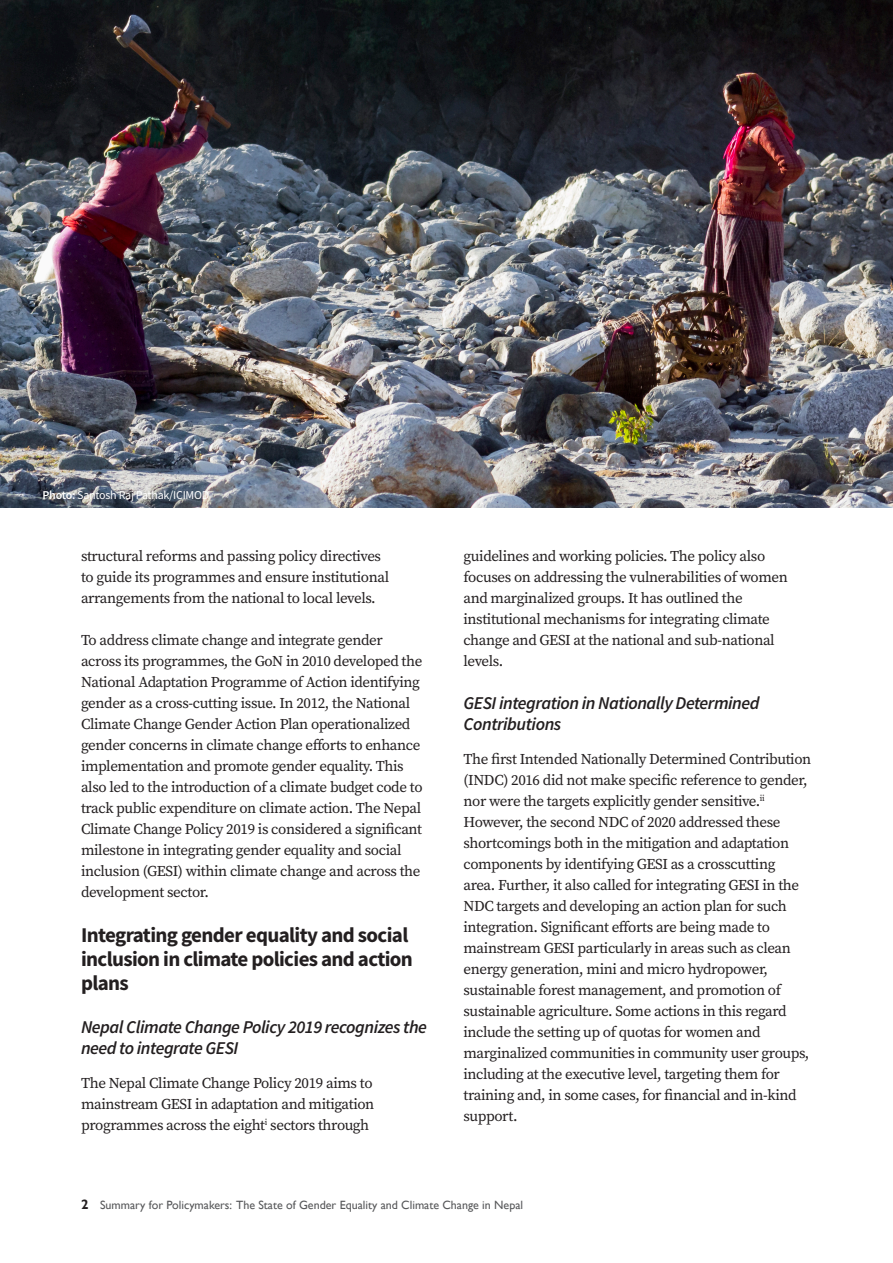
<style>
.page{position:relative;width:893px;height:1263px;background:#fff}
.page>*{position:absolute;margin:0;border:0;box-sizing:border-box;transform-origin:0 0}
.Head_I{font:700 21px/24px "Source Sans Pro";letter-spacing:-.03em;color:#231f20}
.Head_II{font:italic 600 18px/21.6px "Source Sans Pro";letter-spacing:-.025em;color:#231f20}
.Body_text{font:15px/21px "Source Serif Pro";letter-spacing:-.025em;color:#231f20}
.t1{font:12px "Gill Sans";color:#57585a}
.t2{font:12px "Source Sans Pro";letter-spacing:-.02em;color:#fff}
.s1{font-weight:600}
.s2{font-weight:700;font-size:13.5px;color:#231f20}
</style>
<div class="page">
<img style="left:0;top:0;width:893px;height:507px">
<p class="t2" style="left:43px;top:487px;width:168px"><span class="s1">Photo:</span> Santosh Raj Pathak/ICIMOD</p>
<p class="Body_text" style="left:81px;top:545px;width:310px">structural reforms and passing policy directives to guide its programmes and ensure institutional arrangements from the national to local levels.</p>
<p class="Body_text" style="left:81px;top:629px;width:343px">To address climate change and integrate gender across its programmes, the GoN in 2010 developed the National Adaptation Programme of Action identifying gender as a cross-cutting issue. In 2012, the National Climate Change Gender Action Plan operationalized gender concerns in climate change efforts to enhance implementation and promote gender equality. This also led to the introduction of a climate budget code to track public expenditure on climate action. The Nepal Climate Change Policy 2019 is considered a significant milestone in integrating gender equality and social inclusion (GESI) within climate change and across the development sector.</p>
<p class="Head_I" style="left:81px;top:923px;width:333px">Integrating gender equality and social inclusion in climate policies and action plans</p>
<p class="Head_II" style="left:81px;top:1015px;width:347px">Nepal Climate Change Policy 2019 recognizes the need to integrate GESI</p>
<p class="Body_text" style="left:81px;top:1072px;width:295px">The Nepal Climate Change Policy 2019 aims to mainstream GESI in adaptation and mitigation programmes across the eight<sup>i</sup> sectors through</p>
<p class="Body_text" style="left:463px;top:545px;width:326px">guidelines and working policies. The policy also focuses on addressing the vulnerabilities of women and marginalized groups. It has outlined the institutional mechanisms for integrating climate change and GESI at the national and sub-national levels.</p>
<p class="Head_II" style="left:463px;top:691px;width:298px">GESI integration in Nationally Determined<br>Contributions</p>
<p class="Body_text" style="left:463px;top:748px;width:349px">The first Intended Nationally Determined Contribution (INDC) 2016 did not make specific reference to gender, nor were the targets explicitly gender sensitive.<sup>ii </sup>However, the second NDC of 2020 addressed these shortcomings both in the mitigation and adaptation components by identifying GESI as a crosscutting<br>area. Further, it also called for integrating GESI in the NDC targets and developing an action plan for such integration. Significant efforts are being made to mainstream GESI particularly in areas such as clean energy generation, mini and micro hydropower, sustainable forest management, and promotion of sustainable agriculture. Some actions in this regard include the setting up of quotas for women and marginalized communities in community user groups, including at the executive level, targeting them for training and, in some cases, for financial and in-kind support.</p>
<p class="t1" style="left:81px;top:1198px;width:443px"><span class="s2">2</span> Summary for Policymakers: The State of Gender Equality and Climate Change in Nepal</p>
</div>
